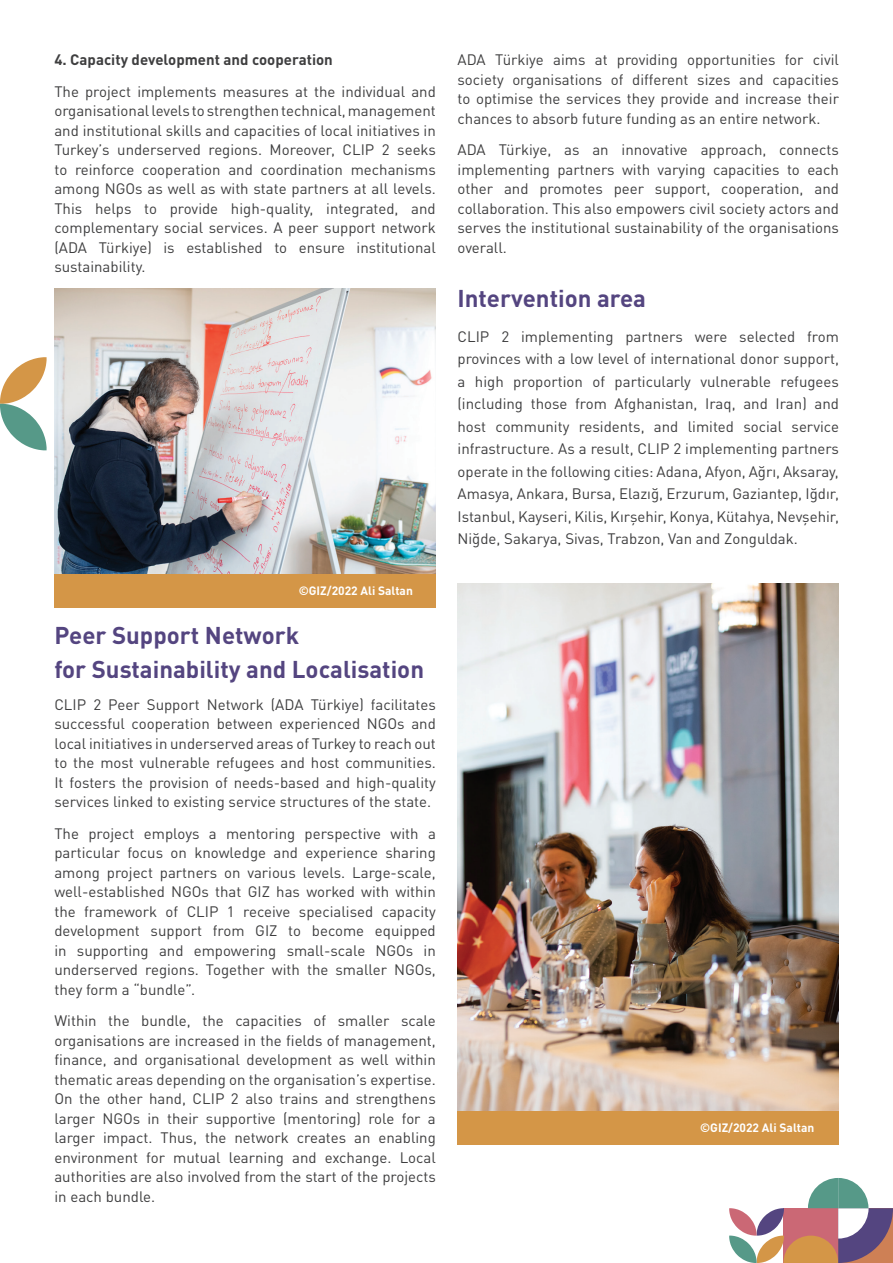
<style>
.page{position:relative;width:893px;height:1263px;background:#fff}
.page>*{position:absolute;margin:0;border:0;box-sizing:border-box;transform-origin:0 0}
.t1{font:700 24px/34.3px "DIN Pro";color:#544580}
.t2{font:15px/19.5px "DIN Pro";color:#3e3e3f;text-align:justify}
.t3{font:700 15px "DIN Pro";color:#3e3e3f}
.t4{font:700 12px "DIN Pro";color:#fff}
</style>
<div class="page">
<svg style="left:0;top:357px;width:47px;height:93px"></svg>
<svg style="left:729px;top:1178px;width:164px;height:85px"></svg>
<div style="left:54px;top:574px;width:382px;height:34px;background:#d49647"></div>
<div style="left:457px;top:1111px;width:382px;height:33px;background:#d49647"></div>
<img style="left:54px;top:288px;width:382px;height:286px">
<img style="left:458px;top:583px;width:381px;height:528px">
<p class="t3" style="left:54px;top:48px;width:280px">4. Capacity development and cooperation</p>
<p class="t2" style="left:54px;top:80px;width:383px">The project implements measures at the individual and organisational levels to strengthen technical, management and institutional skills and capacities of local initiatives in Turkey’s underserved regions. Moreover, CLIP 2 seeks to reinforce cooperation and coordination mechanisms among NGOs as well as with state partners at all levels.<br>This helps to provide high-quality, integrated, and complementary social services. A peer support network (ADA Türkiye) is established to ensure institutional sustainability.</p>
<p class="t4" style="left:299px;top:581px;width:116px">©GIZ/2022 Ali Saltan</p>
<h1 class="t1" style="left:54px;top:617px;width:371px">Peer Support Network<br>for Sustainability and Localisation</h1>
<p class="t2" style="left:54px;top:694px;width:383px">CLIP 2 Peer Support Network (ADA Türkiye) facilitates successful cooperation between experienced NGOs and local initiatives in underserved areas of Turkey to reach out to the most vulnerable refugees and host communities.<br>It fosters the provision of needs-based and high-quality services linked to existing service structures of the state.</p>
<p class="t2" style="left:54px;top:823px;width:383px">The project employs a mentoring perspective with a particular focus on knowledge and experience sharing among project partners on various levels. Large-scale, well-established NGOs that GIZ has worked with within the framework of CLIP 1 receive specialised capacity development support from GIZ to become equipped in supporting and empowering small-scale NGOs in underserved regions. Together with the smaller NGOs, they form a “bundle”.</p>
<p class="t2" style="left:54px;top:1010px;width:383px">Within the bundle, the capacities of smaller scale organisations are increased in the fields of management, finance, and organisational development as well within thematic areas depending on the organisation’s expertise.<br>On the other hand, CLIP 2 also trains and strengthens larger NGOs in their supportive (mentoring) role for a larger impact. Thus, the network creates an enabling environment for mutual learning and exchange. Local authorities are also involved from the start of the projects in each bundle.</p>
<p class="t2" style="left:458px;top:49px;width:383px">ADA Türkiye aims at providing opportunities for civil society organisations of different sizes and capacities to optimise the services they provide and increase their chances to absorb future funding as an entire network.</p>
<p class="t2" style="left:458px;top:139px;width:383px">ADA Türkiye, as an innovative approach, connects implementing partners with varying capacities to each other and promotes peer support, cooperation, and collaboration. This also empowers civil society actors and serves the institutional sustainability of the organisations overall.</p>
<h1 class="t1" style="left:458px;top:280px;width:190px">Intervention area</h1>
<p class="t2" style="left:458px;top:324px;width:383px;line-height:22.5px">CLIP 2 implementing partners were selected from provinces with a low level of international donor support, a high proportion of particularly vulnerable refugees (including those from Afghanistan, Iraq, and Iran) and host community residents, and limited social service infrastructure. As a result, CLIP 2 implementing partners operate in the following cities: Adana, Afyon, Ağrı, Aksaray, Amasya, Ankara, Bursa, Elazığ, Erzurum, Gaziantep, Iğdır, Istanbul, Kayseri, Kilis, Kırşehir, Konya, Kütahya, Nevşehir, Niğde, Sakarya, Sivas, Trabzon, Van and Zonguldak.</p>
<p class="t4" style="left:700px;top:1118px;width:116px">©GIZ/2022 Ali Saltan</p>
</div>
